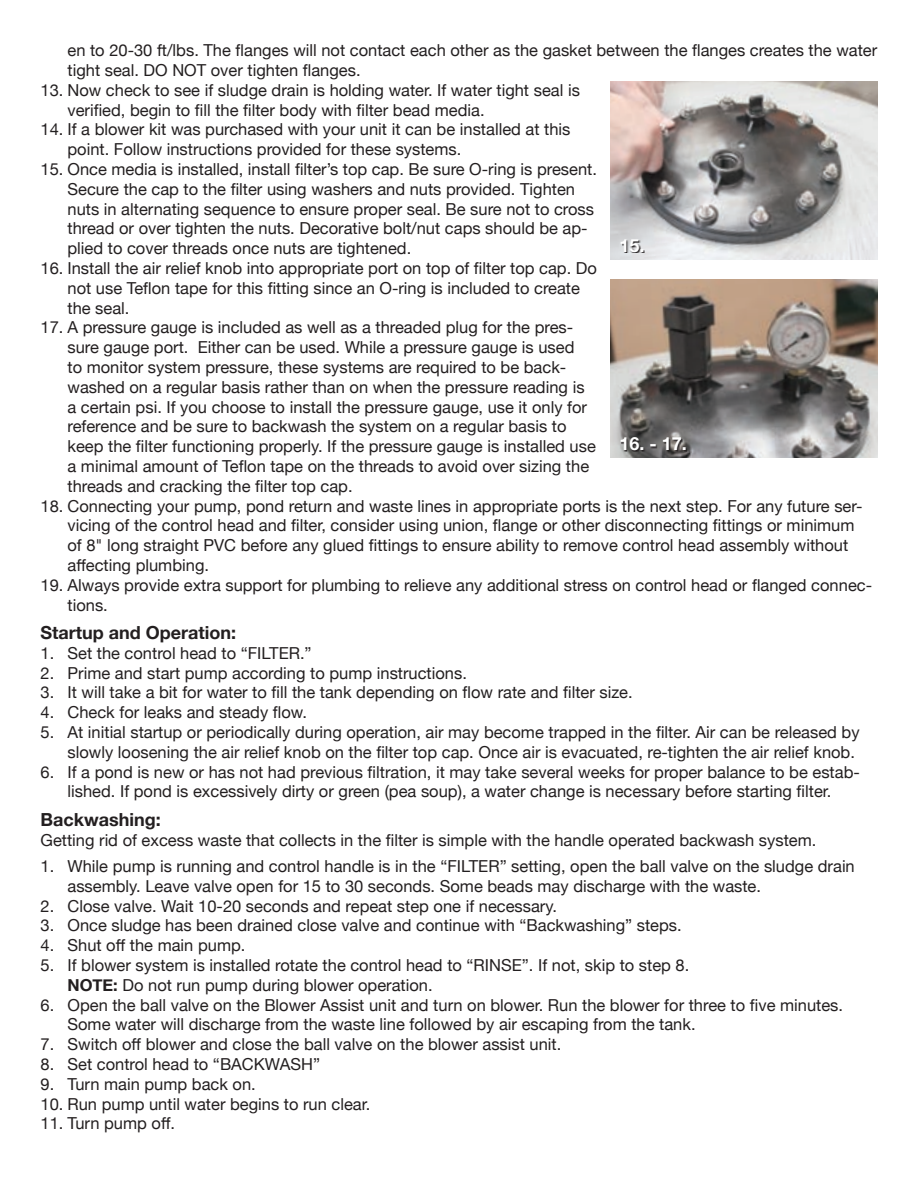
<style>
.page{position:relative;width:918px;height:1188px;background:#fff}
.page>*{position:absolute;margin:0;border:0;box-sizing:border-box;transform-origin:0 0}
.t1{font:700 18px "Helvetica Neue";color:#231f20}
.t2{font:700 18px "Helvetica Neue";color:#fff}
.t3{font:16.5px/19.8px "Helvetica Neue";color:#231f20}
.s1{font-weight:700}
</style>
<div class="page">
<img style="left:610px;top:81px;width:267px;height:178px">
<svg style="left:622px;top:241px;width:22px;height:12px"></svg>
<img style="left:610px;top:280px;width:267px;height:178px">
<svg style="left:622px;top:438px;width:65px;height:14px"></svg>
<p class="t3" style="left:68px;top:41px;width:811px">en to 20-30 ft/lbs. The flanges will not contact each other as the gasket between the flanges creates the water tight seal. DO NOT over tighten flanges.</p>
<p class="t3" style="left:68px;top:81px;width:514px;text-indent:-27px">13. Now check to see if sludge drain is holding water. If water tight seal is verified, begin to fill the filter body with filter bead media.</p>
<p class="t3" style="left:68px;top:121px;width:504px;text-indent:-27px">14. If a blower kit was purchased with your unit it can be installed at this point. Follow instructions provided for these systems.</p>
<p class="t3" style="left:68px;top:160px;width:531px;text-indent:-27px">15. Once media is installed, install filter’s top cap. Be sure O-ring is present.<br>Secure the cap to the filter using washers and nuts provided. Tighten nuts in alternating sequence to ensure proper seal. Be sure not to cross thread or over tighten the nuts. Decorative bolt/nut caps should be ap&shy;plied to cover threads once nuts are tightened.</p>
<p class="t3" style="left:68px;top:259px;width:531px;text-indent:-27px">16. Install the air relief knob into appropriate port on top of filter top cap. Do not use Teflon tape for this fitting since an O-ring is included to create the seal.</p>
<p class="t3" style="left:68px;top:319px;width:530px;text-indent:-27px">17. A pressure gauge is included as well as a threaded plug for the pres&shy;sure gauge port. Either can be used. While a pressure gauge is used<br>to monitor system pressure, these systems are required to be back&shy;washed on a regular basis rather than on when the pressure reading is a certain psi. If you choose to install the pressure gauge, use it only for reference and be sure to backwash the system on a regular basis to keep the filter functioning properly. If the pressure gauge is installed use a minimal amount of Teflon tape on the threads to avoid over sizing the threads and cracking the filter top cap.</p>
<p class="t3" style="left:68px;top:497px;width:796px;text-indent:-27px">18. Connecting your pump, pond return and waste lines in appropriate ports is the next step. For any future ser&shy;vicing of the control head and filter, consider using union, flange or other disconnecting fittings or minimum of 8" long straight PVC before any glued fittings to ensure ability to remove control head assembly without affecting plumbing.</p>
<p class="t3" style="left:68px;top:576px;width:806px;text-indent:-27px">19. Always provide extra support for plumbing to relieve any additional stress on control head or flanged connec&shy;tions.</p>
<p class="t1" style="left:40px;top:618px;width:197px">Startup and Operation:</p>
<p class="t3" style="left:40px;top:644px;width:273px">1. Set the control head to “FILTER.”</p>
<p class="t3" style="left:40px;top:664px;width:428px">2. Prime and start pump according to pump instructions.</p>
<p class="t3" style="left:40px;top:684px;width:594px">3. It will take a bit for water to fill the tank depending on flow rate and filter size.</p>
<p class="t3" style="left:40px;top:703px;width:268px">4. Check for leaks and steady flow.</p>
<p class="t3" style="left:40px;top:723px;width:821px;text-align:right">5. At initial startup or periodically during operation, air may become trapped in the filter. Air can be released by slowly loosening the air relief knob on the filter top cap. Once air is evacuated, re-tighten the air relief knob.</p>
<p class="t3" style="left:40px;top:763px;width:821px;text-align:center">6. If a pond is new or has not had previous filtration, it may take several weeks for proper balance to be estab&shy;lished. If pond is excessively dirty or green (pea soup), a water change is necessary before starting filter.</p>
<p class="t1" style="left:40px;top:805px;width:122px">Backwashing:</p>
<p class="t3" style="left:40px;top:831px;width:777px">Getting rid of excess waste that collects in the filter is simple with the handle operated backwash system.</p>
<p class="t3" style="left:67px;top:857px;width:789px;text-indent:-27px">1. While pump is running and control handle is in the “FILTER” setting, open the ball valve on the sludge drain assembly. Leave valve open for 15 to 30 seconds. Some beads may discharge with the waste.</p>
<p class="t3" style="left:40px;top:897px;width:518px">2. Close valve. Wait 10-20 seconds and repeat step one if necessary.</p>
<p class="t3" style="left:40px;top:917px;width:643px">3. Once sludge has been drained close valve and continue with “Backwashing” steps.</p>
<p class="t3" style="left:40px;top:936px;width:206px">4. Shut off the main pump.</p>
<p class="t3" style="left:67px;top:956px;width:623px;text-indent:-27px">5. If blower system is installed rotate the control head to “RINSE”. If not, skip to step 8.<br><span class="s1">NOTE:</span> Do not run pump during blower operation.</p>
<p class="t3" style="left:67px;top:996px;width:777px;text-indent:-27px">6. Open the ball valve on the Blower Assist unit and turn on blower. Run the blower for three to five minutes.<br>Some water will discharge from the waste line followed by air escaping from the tank.</p>
<p class="t3" style="left:40px;top:1035px;width:522px">7. Switch off blower and close the ball valve on the blower assist unit.</p>
<p class="t3" style="left:40px;top:1055px;width:281px">8. Set control head to “BACKWASH”</p>
<p class="t3" style="left:40px;top:1075px;width:217px">9. Turn main pump back on.</p>
<p class="t3" style="left:40px;top:1095px;width:331px">10. Run pump until water begins to run clear.</p>
<p class="t3" style="left:40px;top:1115px;width:136px">11. Turn pump off.</p>
<p class="t2" style="left:619px;top:232px;width:27px">15.</p>
<p class="t2" style="left:619px;top:430px;width:69px">16. - 17.</p>
</div>
